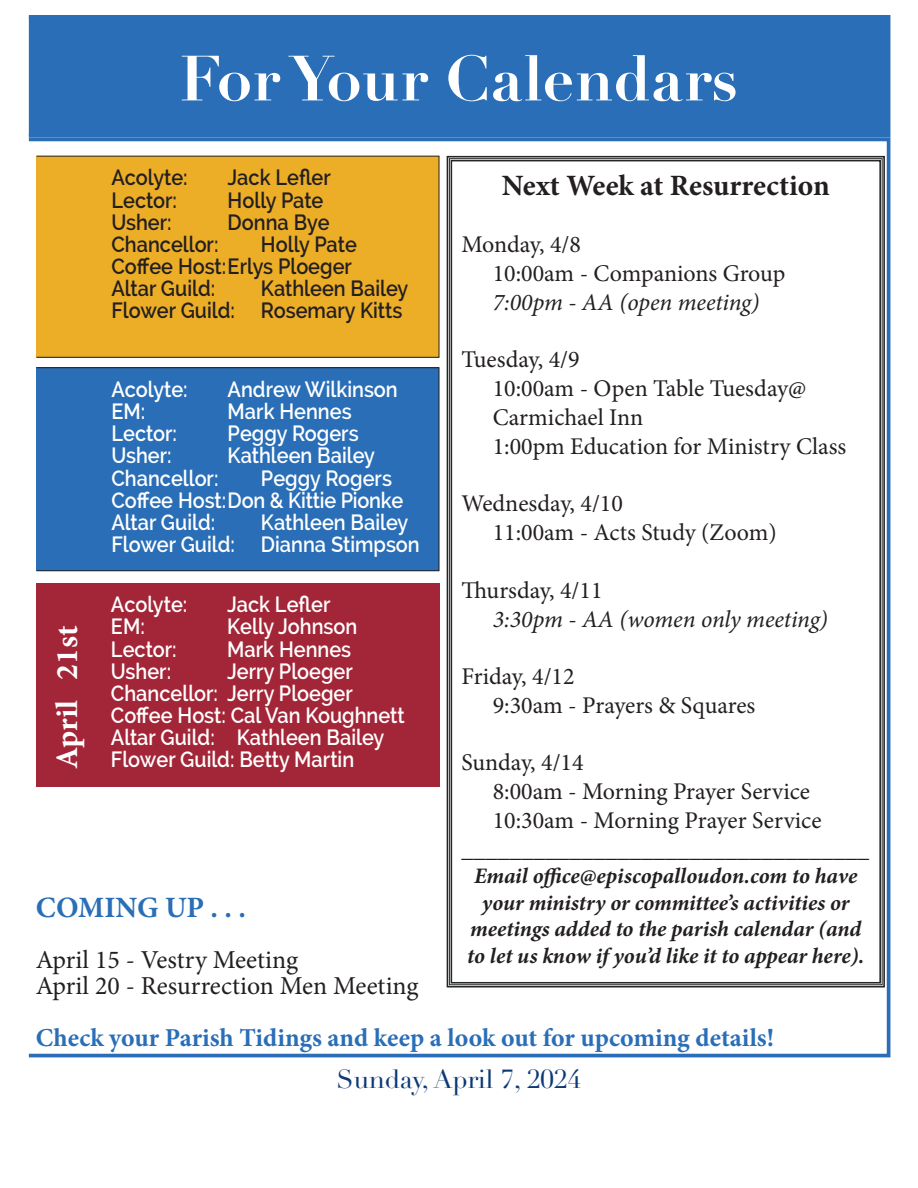
<style>
.page{position:relative;width:918px;height:1188px;background:#fff}
.page>*{position:absolute;margin:0;border:0;box-sizing:border-box;transform-origin:0 0}
.t1{font:700 62.7px "Didot LT Pro";color:#fff}
.t2{font:700 31.35px "Minion Pro";letter-spacing:-.005em;color:#fff}
.t3{font:700 29.55px "Minion Pro";letter-spacing:-.005em;color:#231f20}
.t4{font:700 29.55px "Minion Pro";color:#296eb7}
.t5{font:700 25.8px "Minion Pro";color:#296eb7}
.t6{font:25.8px "Minion Pro";color:#231f20}
.t7{font:25.8px "Didot LT Pro";color:#0b3975}
.t8{font:24px/28.8px "Minion Pro";color:#231f20}
.t9{font:italic 24px "Minion Pro";letter-spacing:-.005em;color:#231f20}
.t10{font:600 22.2px "Raleway";color:#fff;scale:.9 1}
.t11{font:italic 700 22.2px/26.5px "Minion Pro";letter-spacing:-.005em;color:#231f20;text-align:center}
.t12{font:600 22.2px "Raleway";color:#231f20;scale:.9 1}
</style>
<div class="page">
<div style="left:27px;top:15px;width:863px;height:123px;background:#296eb7;border:4px solid #296eb7"></div>
<div style="left:27px;top:138px;width:863px;height:919px;border:4px solid #296eb7"></div>
<div style="left:36px;top:583px;width:403px;height:204px;background:#a32638"></div>
<div style="left:36px;top:156px;width:403px;height:201px;background:#edae27"></div>
<div style="left:36px;top:156px;width:403px;height:202px;border:1px solid #231f20"></div>
<div style="left:36px;top:368px;width:403px;height:203px;background:#296eb7"></div>
<div style="left:36px;top:367px;width:403px;height:204px;border:1px solid #231f20"></div>
<svg style="left:446px;top:155px;width:440px;height:833px"></svg>
<div style="left:451px;top:160px;width:430px;height:824px;border:2px solid #252726"></div>
<p class="t1" style="left:179px;top:39px;width:560px">For Your Calendars</p>
<p class="t12" style="left:111px;top:165px;width:86px">Acolyte:</p>
<p class="t12" style="left:228px;top:165px;width:116px">Jack Lefler</p>
<p class="t12" style="left:111px;top:187px;width:75px">Lector:</p>
<p class="t12" style="left:228px;top:187px;width:108px">Holly Pate</p>
<p class="t12" style="left:111px;top:209px;width:68px">Usher:</p>
<p class="t12" style="left:228px;top:209px;width:115px">Donna Bye</p>
<p class="t12" style="left:111px;top:231px;width:121px">Chancellor:</p>
<p class="t12" style="left:261px;top:231px;width:108px">Holly Pate</p>
<p class="t12" style="left:111px;top:253px;width:269px">Coffee Host: Erlys Ploeger</p>
<p class="t12" style="left:111px;top:276px;width:117px">Altar Guild:</p>
<p class="t12" style="left:261px;top:276px;width:165px">Kathleen Bailey</p>
<p class="t12" style="left:111px;top:298px;width:325px">Flower Guild: Rosemary Kitts</p>
<p class="t3" style="left:502px;top:165px;width:330px">Next Week at Resurrection</p>
<p class="t8" style="left:461px;top:230px;width:121px">Monday, 4/8</p>
<p class="t8" style="left:493px;top:259px;width:294px">10:00am - Companions Group</p>
<p class="t9" style="left:493px;top:286px;width:268px">7:00pm - AA (open meeting)</p>
<p class="t8" style="left:461px;top:346px;width:120px">Tuesday, 4/9</p>
<p class="t8" style="left:493px;top:374px;width:315px">10:00am - Open Table Tuesday@<br>Carmichael Inn</p>
<p class="t8" style="left:493px;top:432px;width:355px">1:00pm Education for Ministry Class</p>
<p class="t8" style="left:461px;top:489px;width:163px">Wednesday, 4/10</p>
<p class="t8" style="left:493px;top:518px;width:285px">11:00am - Acts Study (Zoom)</p>
<p class="t8" style="left:461px;top:576px;width:143px">Thursday, 4/11</p>
<p class="t9" style="left:493px;top:602px;width:337px">3:30pm - AA (women only meeting)</p>
<p class="t8" style="left:461px;top:662px;width:115px">Friday, 4/12</p>
<p class="t8" style="left:493px;top:691px;width:264px">9:30am - Prayers &amp; Squares</p>
<p class="t8" style="left:461px;top:748px;width:124px">Sunday, 4/14</p>
<p class="t8" style="left:493px;top:777px;width:319px">8:00am - Morning Prayer Service</p>
<p class="t8" style="left:493px;top:806px;width:330px">10:30am - Morning Prayer Service</p>
<p class="t8" style="left:461px;top:835px;width:409px">__________________________________</p>
<p class="t11" style="left:467px;top:863px;width:399px">Email office@episcopalloudon.com to have your ministry or committee’s activities or meetings added to the parish calendar (and to let us know if you’d like it to appear here).</p>
<p class="t10" style="left:111px;top:376px;width:86px">Acolyte:</p>
<p class="t10" style="left:228px;top:376px;width:191px">Andrew Wilkinson</p>
<p class="t10" style="left:111px;top:399px;width:39px">EM:</p>
<p class="t10" style="left:228px;top:399px;width:139px">Mark Hennes</p>
<p class="t10" style="left:111px;top:421px;width:75px">Lector:</p>
<p class="t10" style="left:228px;top:421px;width:147px">Peggy Rogers</p>
<p class="t10" style="left:111px;top:443px;width:68px">Usher:</p>
<p class="t10" style="left:228px;top:443px;width:165px">Kathleen Bailey</p>
<p class="t10" style="left:111px;top:465px;width:121px">Chancellor:</p>
<p class="t10" style="left:261px;top:465px;width:147px">Peggy Rogers</p>
<p class="t10" style="left:111px;top:487px;width:326px">Coffee Host: Don &amp; Kittie Pionke</p>
<p class="t10" style="left:111px;top:509px;width:117px">Altar Guild:</p>
<p class="t10" style="left:261px;top:509px;width:165px">Kathleen Bailey</p>
<p class="t10" style="left:111px;top:531px;width:344px">Flower Guild: Dianna Stimpson</p>
<p class="t10" style="left:111px;top:592px;width:86px">Acolyte:</p>
<p class="t10" style="left:227px;top:592px;width:116px">Jack Lefler</p>
<p class="t10" style="left:111px;top:614px;width:39px">EM:</p>
<p class="t10" style="left:227px;top:614px;width:146px">Kelly Johnson</p>
<p class="t10" style="left:111px;top:636px;width:75px">Lector:</p>
<p class="t10" style="left:227px;top:636px;width:139px">Mark Hennes</p>
<p class="t10" style="left:111px;top:658px;width:68px">Usher:</p>
<p class="t10" style="left:227px;top:658px;width:141px">Jerry Ploeger</p>
<p class="t10" style="left:111px;top:680px;width:270px">Chancellor: Jerry Ploeger</p>
<p class="t10" style="left:111px;top:702px;width:328px">Coffee Host: Cal Van Koughnett</p>
<p class="t10" style="left:111px;top:725px;width:305px">Altar Guild: Kathleen Bailey</p>
<p class="t2" style="left:45px;top:769px;width:145px;rotate:-90deg">April 21st</p>
<p class="t10" style="left:111px;top:747px;width:272px">Flower Guild: Betty Martin</p>
<p class="t4" style="left:36px;top:886px;width:212px">COMING UP . . .</p>
<p class="t6" style="left:36px;top:943px;width:264px">April 15 - Vestry Meeting</p>
<p class="t6" style="left:36px;top:969px;width:384px">April 20 - Resurrection Men Meeting</p>
<p class="t5" style="left:36px;top:1019px;width:740px">Check your Parish Tidings and keep a look out for upcoming details!</p>
<p class="t7" style="left:337px;top:1064px;width:246px">Sunday, April 7, 2024</p>
</div>
